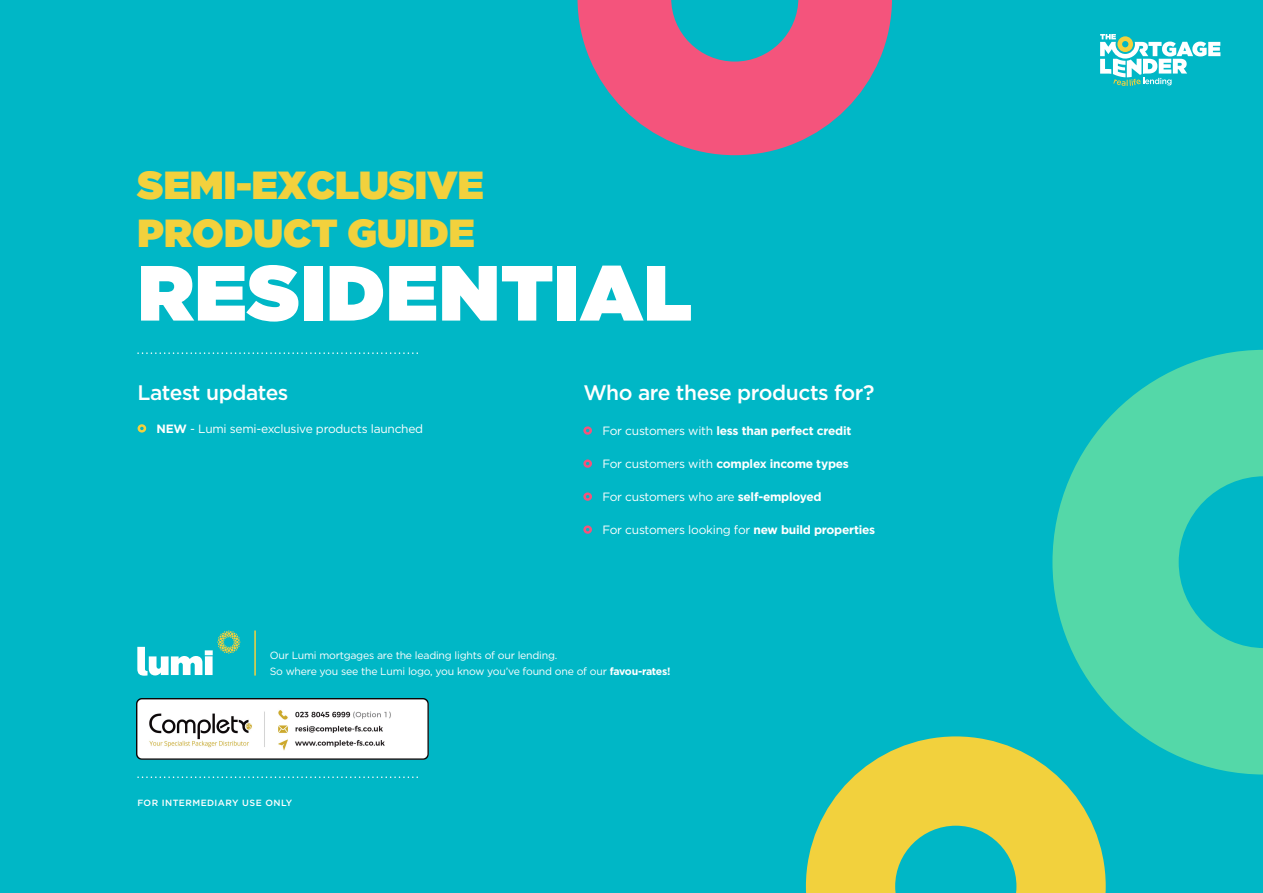
<style>
.page{position:relative;width:1263px;height:893px;background:#00b7c6}
.page>*{position:absolute;margin:0;border:0;box-sizing:border-box;transform-origin:0 0}
.Title_1{font:78px "Gotham Ultra";letter-spacing:.015em;color:#fff}
.Title_1-2{font:39px "Gotham Ultra";letter-spacing:.005em;color:#f2d13d}
.intro_body{font:500 21px "Gotham";letter-spacing:-.02em;color:#fff}
.Title_2{font:12px "Gotham";letter-spacing:-.02em;color:#fff}
.Title_2-2{font:700 12px "Gotham";letter-spacing:-.02em;color:#fff}
.Title_2-3{font:10.5px/16.5px "Gotham";letter-spacing:-.02em;color:#fff}
.Title_2-4{font:500 9px "Gotham";letter-spacing:.05em;color:#fff}
.s1{font-weight:700}
.s2{font-weight:400}
</style>
<div class="page">
<svg style="left:577px;top:0;width:315px;height:155px;fill:#f4547c"></svg>
<svg style="left:137px;top:352px;width:281px;height:2px"></svg>
<svg style="left:137px;top:776px;width:281px;height:2px"></svg>
<svg style="left:1052px;top:350px;width:211px;height:424px;fill:#54d8a8"></svg>
<svg style="left:806px;top:736px;width:300px;height:157px;fill:#f2d13d"></svg>
<svg style="left:1100px;top:34px;width:120px;height:52px"></svg>
<svg style="left:138px;top:424px;width:8px;height:9px"></svg>
<hr style="left:254px;top:630px;width:2px;height:46px;background:#f2d13d">
<svg style="left:137px;top:630px;width:103px;height:46px"></svg>
<svg style="left:583px;top:426px;width:9px;height:9px"></svg>
<svg style="left:583px;top:459px;width:9px;height:9px"></svg>
<svg style="left:583px;top:492px;width:9px;height:9px"></svg>
<svg style="left:583px;top:525px;width:9px;height:9px"></svg>
<img style="left:136px;top:698px;width:293px;height:61px">
<p class="Title_1-2" style="left:138px;top:162px;width:348px">SEMI-EXCLUSIVE</p>
<p class="Title_1-2" style="left:138px;top:210px;width:339px">PRODUCT GUIDE</p>
<p class="Title_1" style="left:138px;top:248px;width:555px">RESIDENTIAL</p>
<p class="intro_body" style="left:138px;top:378px;width:152px">Latest updates</p>
<p class="Title_2" style="left:157px;top:421px;width:268px"><span class="s1">NEW</span> - Lumi semi-exclusive products launched</p>
<p class="intro_body" style="left:583px;top:378px;width:293px">Who are these products for?</p>
<p class="Title_2-2" style="left:602px;top:424px;width:251px"><span class="s2">For customers with</span> less than perfect credit</p>
<p class="Title_2-2" style="left:602px;top:457px;width:248px"><span class="s2">For customers with</span> complex income types</p>
<p class="Title_2" style="left:602px;top:489px;width:221px">For customers who are <span class="s1">self-employed</span></p>
<p class="Title_2" style="left:602px;top:522px;width:274px">For customers looking for <span class="s1">new build properties</span></p>
<p class="Title_2-3" style="left:270px;top:646px;width:402px">Our Lumi mortgages are the leading lights of our lending.<br>So where you see the Lumi logo, you know you’ve found one of our <span class="s1">favou-rates!</span></p>
<p class="Title_2-4" style="left:137px;top:797px;width:156px">FOR INTERMEDIARY USE ONLY</p>
</div>
